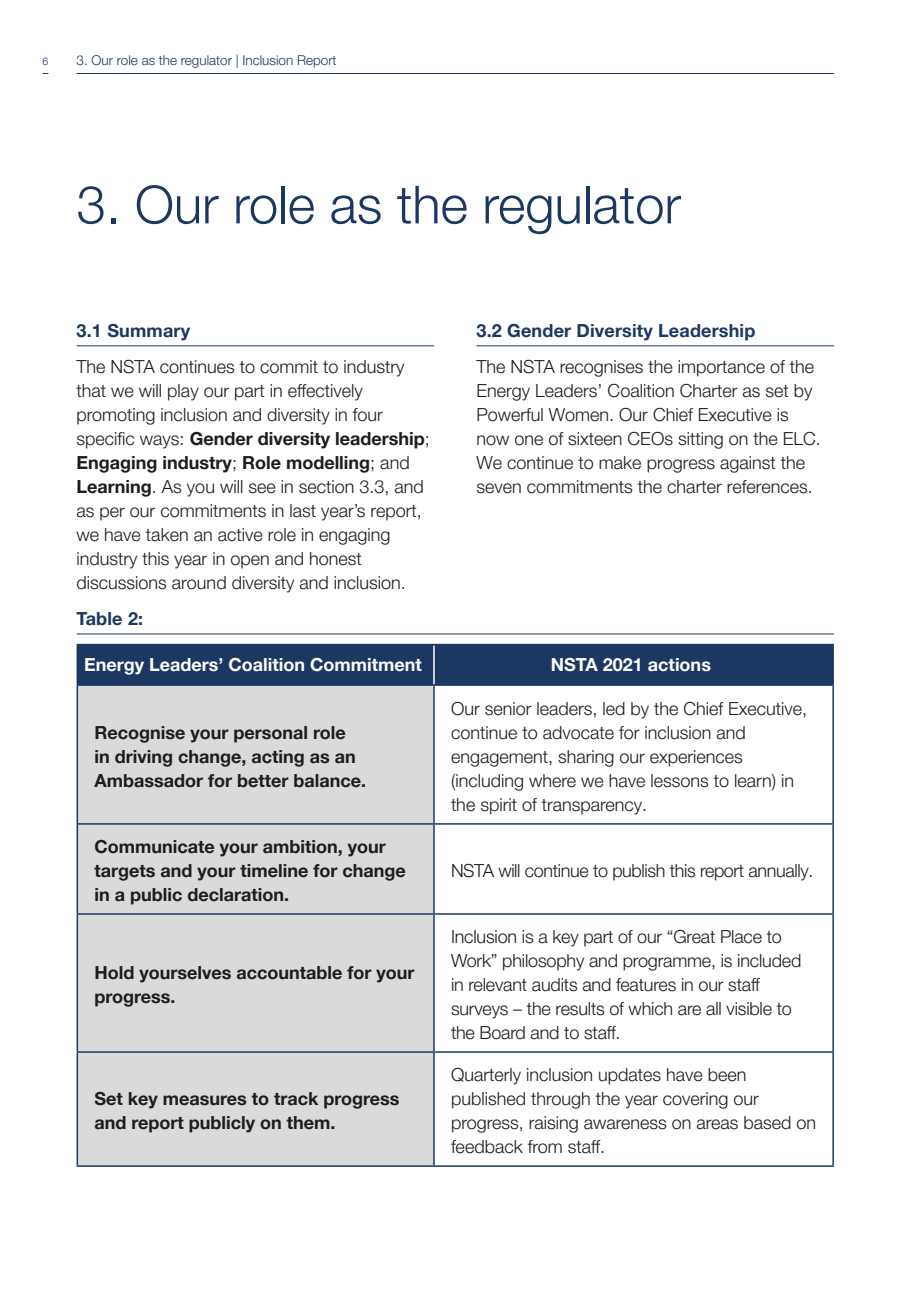
<style>
.page{position:relative;width:919px;height:1289px;background:#fff}
.page>*{position:absolute;margin:0;border:0;box-sizing:border-box;transform-origin:0 0}
.Section_header{font:300 52.5px "Helvetica Neue LT Pro";color:#1c3761}
.body_copy{font:300 18px/24px "Helvetica Neue LT Pro";color:#1d1d1b}
.sub-heading_SPAN{font:300 18px/24px "Helvetica Neue LT Pro";color:#1d1d1b}
.body_copy-2{font:700 18px/24px "Helvetica Neue LT Pro";color:#1d1d1b}
.Table_Row_Bold{font:700 18px "Helvetica Neue LT Pro";color:#fff}
.body_copy-3{font:300 18px "Helvetica Neue LT Pro";letter-spacing:-.02em;color:#1d1d1b}
.sub-heading_rule_bel{font:700 18px "Helvetica Neue LT Pro";letter-spacing:.01em;color:#1c3761}
.sub-heading_SPAN-2{font:700 18px "Helvetica Neue LT Pro";letter-spacing:.01em;color:#1c3761}
.t1{font:300 13.5px "Helvetica Neue LT Pro";color:#1c3761}
.t2{font:300 10.5px "Helvetica Neue LT Pro";color:#1c3761}
.s1{font-weight:700}
</style>
<div class="page">
<hr style="left:77px;top:73px;width:756px;height:1px;background:#1c3761">
<hr style="left:77px;top:345px;width:357px;height:1px;background:#1c3761">
<hr style="left:476px;top:345px;width:357px;height:1px;background:#1c3761">
<hr style="left:77px;top:633px;width:756px;height:1px;background:#1c3761">
<div style="left:78px;top:645px;width:754px;height:39px;background:#1c3761"></div>
<div style="left:78px;top:686px;width:355px;height:479px;background:#dadada"></div>
<hr style="left:433px;top:645px;width:1px;height:39px;background:#fff">
<hr style="left:77px;top:644px;width:357px;height:1px;background:#1c3761">
<hr style="left:77px;top:645px;width:1px;height:39px;background:#1c3761">
<hr style="left:434px;top:644px;width:399px;height:1px;background:#1c3761">
<hr style="left:832px;top:645px;width:1px;height:39px;background:#1c3761">
<hr style="left:77px;top:684px;width:357px;height:2px;background:#1c3761">
<hr style="left:434px;top:684px;width:399px;height:2px;background:#1c3761">
<hr style="left:77px;top:686px;width:1px;height:137px;background:#1c3761">
<hr style="left:433px;top:686px;width:1px;height:137px;background:#1c3761">
<hr style="left:832px;top:686px;width:1px;height:137px;background:#1c3761">
<hr style="left:77px;top:823px;width:357px;height:1px;background:#1c3761">
<hr style="left:77px;top:824px;width:1px;height:89px;background:#1c3761">
<hr style="left:434px;top:823px;width:399px;height:1px;background:#1c3761">
<hr style="left:433px;top:824px;width:1px;height:89px;background:#1c3761">
<hr style="left:832px;top:824px;width:1px;height:89px;background:#1c3761">
<hr style="left:77px;top:913px;width:357px;height:1px;background:#1c3761">
<hr style="left:77px;top:914px;width:1px;height:137px;background:#1c3761">
<hr style="left:434px;top:913px;width:399px;height:1px;background:#1c3761">
<hr style="left:433px;top:914px;width:1px;height:137px;background:#1c3761">
<hr style="left:832px;top:914px;width:1px;height:137px;background:#1c3761">
<hr style="left:77px;top:1051px;width:357px;height:1px;background:#1c3761">
<hr style="left:77px;top:1052px;width:1px;height:113px;background:#1c3761">
<hr style="left:434px;top:1051px;width:399px;height:1px;background:#1c3761">
<hr style="left:433px;top:1052px;width:1px;height:113px;background:#1c3761">
<hr style="left:832px;top:1052px;width:1px;height:113px;background:#1c3761">
<hr style="left:77px;top:1165px;width:357px;height:1px;background:#1c3761">
<hr style="left:434px;top:1165px;width:399px;height:1px;background:#1c3761">
<p class="t2" style="left:43px;top:54px;width:7px">6</p>
<p class="t1" style="left:77px;top:52px;width:261px">3. Our role as the regulator | Inclusion Report</p>
<p class="Section_header" style="left:77px;top:172px;width:606px">3. Our role as the regulator</p>
<p class="sub-heading_rule_bel" style="left:77px;top:319px;width:115px">3.1 Summary</p>
<p class="sub-heading_SPAN" style="left:77px;top:354px;width:354px">The NSTA continues to commit to industry that we will play our part in effectively promoting inclusion and diversity in four specific ways: <span class="s1">Gender diversity leadership</span>; <span class="s1">Engaging industry</span>; <span class="s1">Role modelling</span>; and <span class="s1">Learning</span>. As you will see in section 3.3, and as per our commitments in last year’s report, we have taken an active role in engaging industry this year in open and honest discussions around diversity and inclusion.</p>
<p class="sub-heading_SPAN-2" style="left:77px;top:607px;width:68px">Table 2:</p>
<p class="sub-heading_rule_bel" style="left:476px;top:319px;width:280px">3.2 Gender Diversity Leadership</p>
<p class="body_copy" style="left:476px;top:354px;width:346px">The NSTA recognises the importance of the Energy Leaders’ Coalition Charter as set by Powerful Women. Our Chief Executive is now one of sixteen CEOs sitting on the ELC.<br>We continue to make progress against the seven commitments the charter references.</p>
<p class="Table_Row_Bold" style="left:84px;top:653px;width:339px">Energy Leaders’ Coalition Commitment</p>
<p class="Table_Row_Bold" style="left:551px;top:653px;width:162px">NSTA 2021 actions</p>
<p class="body_copy-2" style="left:94px;top:720px;width:273px">Recognise your personal role<br>in driving change, acting as an<br>Ambassador for better balance.</p>
<p class="body_copy-2" style="left:94px;top:834px;width:313px">Communicate your ambition, your targets and your timeline for change in a public declaration.</p>
<p class="body_copy-2" style="left:94px;top:960px;width:322px">Hold yourselves accountable for your progress.</p>
<p class="body_copy-2" style="left:94px;top:1086px;width:307px">Set key measures to track progress and report publicly on them.</p>
<p class="body_copy" style="left:451px;top:696px;width:358px">Our senior leaders, led by the Chief Executive, continue to advocate for inclusion and engagement, sharing our experiences (including where we have lessons to learn) in the spirit of transparency.</p>
<p class="body_copy-3" style="left:451px;top:859px;width:364px">NSTA will continue to publish this report annually.</p>
<p class="body_copy" style="left:451px;top:924px;width:352px">Inclusion is a key part of our “Great Place to Work” philosophy and programme, is included in relevant audits and features in our staff surveys – the results of which are all visible to the Board and to staff.</p>
<p class="body_copy" style="left:451px;top:1062px;width:366px">Quarterly inclusion updates have been published through the year covering our progress, raising awareness on areas based on feedback from staff.</p>
</div>
